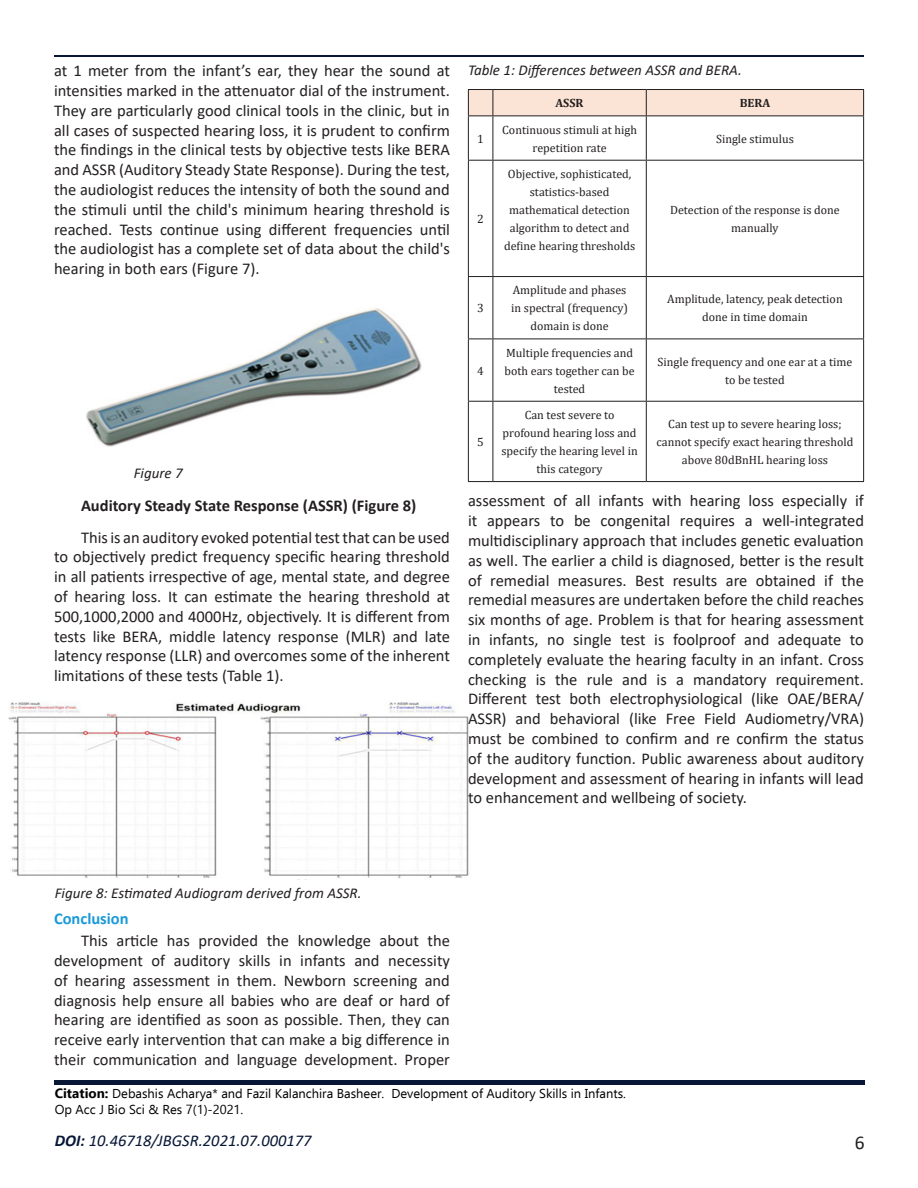
<style>
.page{position:relative;width:918px;height:1188px;background:#fff}
.page>*{position:absolute;margin:0;border:0;box-sizing:border-box;transform-origin:0 0}
.t1{font:19.5px "Calibri";color:#231f20}
.Body_Text_First_Inde{font:16.5px/19.8px "Calibri";color:#231f20;text-align:justify}
.Body_Text_First_Inde-2{font:700 16.5px "Calibri";color:#231f20}
.t2{font:italic 16.5px "Calibri";color:#071735}
.side_heading{font:700 16.5px "Calibri";color:#199ad9}
.figure_tittle{font:italic 15px "Calibri";color:#231f20}
.t3{font:12.9px/15.5px "Ebrima";color:#000}
.t4{font:12px/18px "Cambria";color:#231f20;text-align:center}
.t5{font:700 12px "Cambria";color:#231f20}
.s1{font-weight:700;font-size:13.5px}
.s2{font-weight:700}
</style>
<div class="page">
<hr style="left:54px;top:55px;width:810px;height:1px;background:#071735">
<div style="left:55px;top:1080px;width:810px;height:5px;background:#071735"></div>
<img style="left:86px;top:308px;width:336px;height:139px">
<img style="left:8px;top:702px;width:461px;height:176px">
<svg style="left:468px;top:160px;width:25px;height:1px"></svg>
<hr style="left:493px;top:160px;width:153px;height:1px;background:#231f20">
<hr style="left:646px;top:160px;width:218px;height:1px;background:#231f20">
<svg style="left:468px;top:276px;width:25px;height:1px"></svg>
<hr style="left:493px;top:276px;width:153px;height:1px;background:#231f20">
<hr style="left:646px;top:276px;width:218px;height:1px;background:#231f20">
<svg style="left:469px;top:339px;width:24px;height:1px"></svg>
<hr style="left:493px;top:339px;width:153px;height:1px;background:#231f20">
<hr style="left:646px;top:339px;width:218px;height:1px;background:#231f20">
<svg style="left:468px;top:401px;width:25px;height:1px"></svg>
<hr style="left:493px;top:401px;width:153px;height:1px;background:#231f20">
<hr style="left:646px;top:401px;width:218px;height:1px;background:#231f20">
<svg style="left:468px;top:481px;width:25px;height:1px"></svg>
<hr style="left:493px;top:481px;width:153px;height:1px;background:#231f20">
<hr style="left:646px;top:481px;width:218px;height:1px;background:#231f20">
<hr style="left:468px;top:116px;width:1px;height:44px;background:#231f20">
<hr style="left:468px;top:161px;width:1px;height:115px;background:#231f20">
<hr style="left:468px;top:277px;width:1px;height:62px;background:#231f20">
<hr style="left:468px;top:339px;width:1px;height:62px;background:#231f20">
<hr style="left:468px;top:402px;width:1px;height:79px;background:#231f20">
<svg style="left:468px;top:89px;width:396px;height:27px;background:#ebd5c8"></svg>
<hr style="left:493px;top:116px;width:1px;height:44px;background:#231f20">
<hr style="left:646px;top:116px;width:1px;height:44px;background:#231f20">
<hr style="left:863px;top:116px;width:1px;height:44px;background:#231f20">
<hr style="left:493px;top:161px;width:1px;height:115px;background:#231f20">
<hr style="left:646px;top:161px;width:1px;height:115px;background:#231f20">
<hr style="left:863px;top:161px;width:1px;height:115px;background:#231f20">
<hr style="left:493px;top:277px;width:1px;height:62px;background:#231f20">
<hr style="left:646px;top:277px;width:1px;height:62px;background:#231f20">
<hr style="left:863px;top:277px;width:1px;height:62px;background:#231f20">
<hr style="left:493px;top:339px;width:1px;height:62px;background:#231f20">
<hr style="left:646px;top:339px;width:1px;height:62px;background:#231f20">
<hr style="left:863px;top:339px;width:1px;height:62px;background:#231f20">
<hr style="left:493px;top:402px;width:1px;height:79px;background:#231f20">
<hr style="left:646px;top:402px;width:1px;height:79px;background:#231f20">
<hr style="left:863px;top:402px;width:1px;height:79px;background:#231f20">
<p class="Body_Text_First_Inde" style="left:54px;top:60px;width:398px">at 1 meter from the infant’s ear, they hear the sound at intensities marked in the attenuator dial of the instrument.<br>They are particularly good clinical tools in the clinic, but in all cases of suspected hearing loss, it is prudent to confirm the findings in the clinical tests by objective tests like BERA and ASSR (Auditory Steady State Response). During the test, the audiologist reduces the intensity of both the sound and the stimuli until the child's minimum hearing threshold is reached. Tests continue using different frequencies until the audiologist has a complete set of data about the child's hearing in both ears (Figure 7).</p>
<p class="figure_tittle" style="left:134px;top:463px;width:51px">Figure 7</p>
<p class="Body_Text_First_Inde-2" style="left:81px;top:494px;width:337px">Auditory Steady State Response (ASSR) (Figure 8)</p>
<p class="Body_Text_First_Inde" style="left:54px;top:527px;width:398px;text-indent:27px">This is an auditory evoked potential test that can be used to objectively predict frequency specific hearing threshold in all patients irrespective of age, mental state, and degree of hearing loss. It can estimate the hearing threshold at 500,1000,2000 and 4000Hz, objectively. It is different from tests like BERA, middle latency response (MLR) and late latency response (LLR) and overcomes some of the inherent limitations of these tests (Table 1).</p>
<p class="figure_tittle" style="left:468px;top:60px;width:275px">Table 1: Differences between ASSR and BERA.</p>
<p class="t5" style="left:556px;top:95px;width:29px">ASSR</p>
<p class="t5" style="left:740px;top:95px;width:32px">BERA</p>
<p class="t4" style="left:477px;top:130px;width:8px">1</p>
<p class="t4" style="left:502px;top:121px;width:136px">Continuous stimuli at high repetition rate</p>
<p class="t4" style="left:716px;top:130px;width:79px">Single stimulus</p>
<p class="t4" style="left:477px;top:210px;width:8px">2</p>
<p class="t4" style="left:477px;top:299px;width:8px">3</p>
<p class="t4" style="left:477px;top:362px;width:8px">4</p>
<p class="t4" style="left:504px;top:165px;width:133px">Objective, sophisticated, statistics-based mathematical detection algorithm to detect and define hearing thresholds</p>
<p class="t4" style="left:670px;top:201px;width:171px">Detection of the response is done manually</p>
<p class="t4" style="left:511px;top:281px;width:118px">Amplitude and phases in spectral (frequency) domain is done</p>
<p class="t4" style="left:667px;top:290px;width:177px">Amplitude, latency, peak detection done in time domain</p>
<p class="t4" style="left:505px;top:344px;width:131px">Multiple frequencies and both ears together can be tested</p>
<p class="t4" style="left:658px;top:353px;width:196px">Single frequency and one ear at a time to be tested</p>
<p class="t4" style="left:501px;top:406px;width:138px">Can test severe to profound hearing loss and specify the hearing level in this category</p>
<p class="t4" style="left:657px;top:415px;width:198px">Can test up to severe hearing loss; cannot specify exact hearing threshold above 80dBnHL hearing loss</p>
<p class="Body_Text_First_Inde" style="left:468px;top:491px;width:398px">assessment of all infants with hearing loss especially if it appears to be congenital requires a well-integrated multidisciplinary approach that includes genetic evaluation as well. The earlier a child is diagnosed, better is the result of remedial measures. Best results are obtained if the remedial measures are undertaken before the child reaches six months of age. Problem is that for hearing assessment in infants, no single test is foolproof and adequate to completely evaluate the hearing faculty in an infant. Cross checking is the rule and is a mandatory requirement.<br>Different test both electrophysiological (like OAE/BERA/ ASSR) and behavioral (like Free Field Audiometry/VRA) must be combined to confirm and re confirm the status of the auditory function. Public awareness about auditory development and assessment of hearing in infants will lead to enhancement and wellbeing of society.</p>
<p class="t4" style="left:477px;top:433px;width:8px">5</p>
<p class="figure_tittle" style="left:55px;top:882px;width:308px">Figure 8: Estimated Audiogram derived from ASSR.</p>
<p class="side_heading" style="left:54px;top:907px;width:76px">Conclusion</p>
<p class="Body_Text_First_Inde" style="left:54px;top:930px;width:398px;text-indent:27px">This article has provided the knowledge about the development of auditory skills in infants and necessity of hearing assessment in them. Newborn screening and diagnosis help ensure all babies who are deaf or hard of hearing are identified as soon as possible. Then, they can receive early intervention that can make a big difference in their communication and language development. Proper</p>
<p class="t3" style="left:55px;top:1086px;width:573px"><span class="s1">Citation:</span> Debashis Acharya* and Fazil Kalanchira Basheer. Development of Auditory Skills in Infants.<br>Op Acc J Bio Sci &amp; Res 7(1)-2021.</p>
<p class="t2" style="left:55px;top:1129px;width:258px"><span class="s2">DOI:</span> 10.46718/JBGSR.2021.07.000177</p>
<p class="t1" style="left:855px;top:1129px;width:11px">6</p>
</div>
